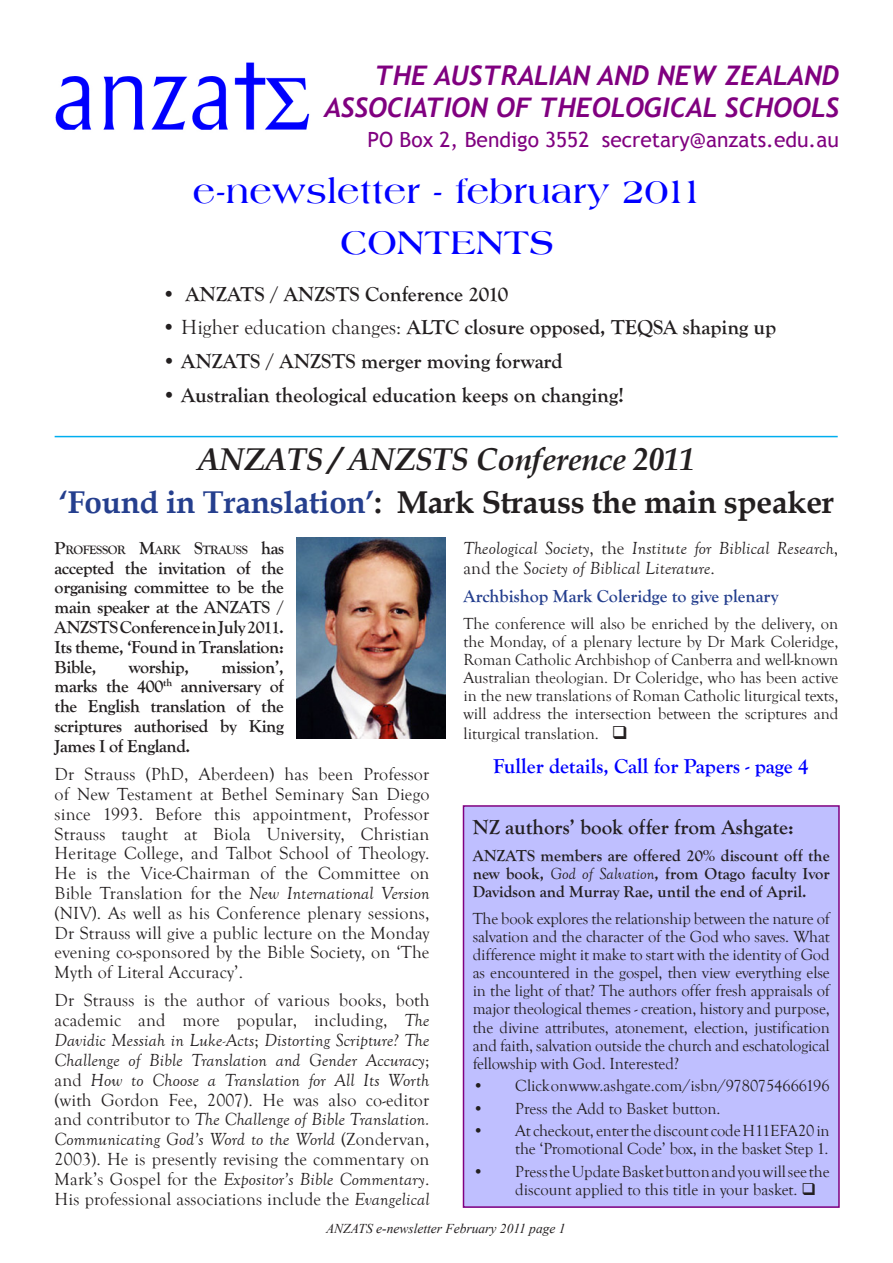
<style>
.page{position:relative;width:893px;height:1263px;background:#fff}
.page>*{position:absolute;margin:0;border:0;box-sizing:border-box;transform-origin:0 0}
.t1{font:700 36px "Americo";color:#00f}
.Subhead{font:700 31.5px "Book Antiqua";letter-spacing:-.01em;color:#231f20}
.Subhead-2{font:italic 700 31.5px "Book Antiqua";letter-spacing:-.01em;color:#231f20}
.t2{font:italic 700 27px "Trebuchet";color:#800080}
.Subhead-3{font:700 21px "Goudy Old Style T";color:#231f20}
.t3{font:21px "Trebuchet MS";color:#800080}
.Article_text{font:700 21px "Goudy Old Style T";color:#00f}
.Article_text-2{font:18px/19.8px "Goudy Old Style T";letter-spacing:.01em;color:#231f20;text-align:justify}
.Article_text-3{font:700 18px/19.8px "Goudy Old Style T";letter-spacing:-.02em;color:#231f20;text-align:justify}
.Article_text-4{font:italic 18px/19.8px "Goudy Old Style T";letter-spacing:.01em;color:#231f20}
.Subhead-4{font:700 18px "Goudy Old Style T";color:#253f8e}
.Article_text-5{font:16.5px/18.1px "Goudy Old Style T";color:#231f20;text-align:justify}
.Article_text-6{font:700 16.5px/18.1px "Goudy Old Style T";color:#231f20;text-align:justify}
.t4{font:italic 13.5px "Times New Roman";color:#231f20}
.Article_text-7{font:700 12.6px "Goudy Old Style T";letter-spacing:-.03em;color:#231f20}
.s1{font-weight:400}
.s2{color:#253f8e}
.s3{font-size:18px}
.s4{font-style:italic}
.s5{font-style:normal}
.s6{font-weight:400;font-style:italic}
</style>
<div class="page">
<img style="left:55px;top:62px;width:255px;height:68px">
<hr style="left:55px;top:436px;width:783px;height:1px;background:#00aeef">
<img style="left:297px;top:538px;width:149px;height:201px">
<div style="left:463px;top:806px;width:376px;height:401px;background:#bfbfff"></div>
<div style="left:463px;top:805px;width:377px;height:403px;border:2px solid #800080"></div>
<p class="t2" style="left:374px;top:59px;width:466px">THE AUSTRALIAN AND NEW ZEALAND</p>
<p class="t2" style="left:324px;top:91px;width:516px">ASSOCIATION OF THEOLOGICAL SCHOOLS</p>
<p class="t3" style="left:367px;top:127px;width:473px">PO Box 2, Bendigo 3552 secretary@anzats.edu.au</p>
<p class="t1" style="left:193px;top:174px;width:509px">e-newsletter - february 2011</p>
<p class="t1" style="left:340px;top:225px;width:216px">CONTENTS</p>
<p class="Subhead-3" style="left:162px;top:282px;width:348px"><span class="s1">•</span> ANZATS / ANZSTS Conference 2010</p>
<p class="Subhead-3" style="left:162px;top:316px;width:616px"><span class="s1">• Higher education changes:</span> ALTC closure opposed, TEQSA shaping up</p>
<p class="Subhead-3" style="left:162px;top:349px;width:402px"><span class="s1">•</span> ANZATS / ANZSTS merger moving forward</p>
<p class="Subhead-3" style="left:162px;top:383px;width:464px">• Australian theological education keeps on changing!</p>
<p class="Subhead-2" style="left:197px;top:438px;width:500px">ANZATS / ANZSTS Conference 2011</p>
<p class="Subhead" style="left:59px;top:481px;width:777px"><span class="s2">‘Found in Translation’</span>: Mark Strauss the main speaker</p>
<p class="Article_text-7" style="left:55px;top:543px;width:231px"><span class="s3">P</span>ROFESSOR <span class="s3">M</span>ARK <span class="s3">S</span>TRAUSS <span class="s3">has</span></p>
<p class="Article_text-3" style="left:55px;top:558px;width:231px">accepted the invitation of the organising committee to be the main speaker at the ANZATS / ANZSTS Conference in July 2011.<br>Its theme, ‘Found in Translation:<br>Bible,</p>
<p class="Article_text-3" style="left:129px;top:657px;width:62px">worship,</p>
<p class="Article_text-3" style="left:55px;top:657px;width:231px;text-indent:167px">mission’, marks the 400<sup>th</sup> anniversary of the English translation of the scriptures authorised by King James I of England.</p>
<p class="Article_text-2" style="left:55px;top:765px;width:376px">Dr Strauss (PhD, Aberdeen) has been Professor of New Testament at Bethel Seminary San Diego since 1993. Before this appointment, Professor Strauss taught at Biola University, Christian Heritage College, and Talbot School of Theology.<br>He is the Vice-Chairman of the Committee on Bible Translation for the <span class="s4">New International Version </span>(NIV). As well as his Conference plenary sessions, Dr Strauss will give a public lecture on the Monday evening co-sponsored by the Bible Society, on ‘The Myth of Literal Accuracy’.</p>
<p class="Article_text-2" style="left:55px;top:991px;width:376px">Dr Strauss is the author of various books, both academic and more popular, including, <span class="s4">The Davidic Messiah in Luke-Acts</span>; <span class="s4">Distorting Scripture? The Challenge of Bible Translation and Gender Accuracy</span>; and <span class="s4">How to Choose a Translation for All Its Worth </span>(with Gordon Fee, 2007). He was also co-editor and contributor to <span class="s4">The Challenge of Bible Translation.<br>Communicating God’s Word to the World</span> (Zondervan, 2003). He is presently revising the commentary on Mark’s Gospel for the <span class="s4">Expositor’s Bible Commentary</span>.<br>His professional associations include the <span class="s4">Evangelical</span></p>
<p class="Article_text-4" style="left:463px;top:538px;width:376px">Theological Society<span class="s5">, the</span> Institute for Biblical Research<span class="s5">, and the</span> Society of Biblical Literature<span class="s5">.</span></p>
<p class="Subhead-4" style="left:463px;top:586px;width:317px">Archbishop Mark Coleridge to give plenary</p>
<p class="Article_text-5" style="left:463px;top:614px;width:376px">The conference will also be enriched by the delivery, on the Monday, of a plenary lecture by Dr Mark Coleridge, Roman Catholic Archbishop of Canberra and well-known Australian theologian. Dr Coleridge, who has been active in the new translations of Roman Catholic liturgical texts, will address the intersection between the scriptures and</p>
<p class="Article_text-5" style="left:463px;top:725px;width:166px">liturgical translation. ❑</p>
<p class="Article_text" style="left:493px;top:754px;width:317px">Fuller details, Call for Papers - page 4</p>
<p class="Subhead-3" style="left:473px;top:815px;width:323px">NZ authors’ book offer from Ashgate:</p>
<p class="Article_text-6" style="left:473px;top:846px;width:358px">ANZATS members are offered 20% discount off the new book, <span class="s6">God of Salvation</span>, from Otago faculty Ivor Davidson and Murray Rae, until the end of April.</p>
<p class="Article_text-5" style="left:473px;top:909px;width:359px">The book explores the relationship between the nature of salvation and the character of the God who saves. What difference might it make to start with the identity of God as encountered in the gospel, then view everything else in the light of that? The authors offer fresh appraisals of major theological themes - creation, history and purpose, the divine attributes, atonement, election, justification and faith, salvation outside the church and eschatological fellowship with God. Interested?</p>
<p class="Article_text-5" style="left:473px;top:1077px;width:358px">• Clickonwww.ashgate.com/isbn/9780754666196</p>
<p class="Article_text-5" style="left:473px;top:1099px;width:249px">• Press the Add to Basket button.</p>
<p class="Article_text-5" style="left:473px;top:1122px;width:358px;text-align:right">• Atcheckout, enterthediscountcodeH11EFA20 in the ‘Promotional Code’ box, in the basket Step 1.</p>
<p class="Article_text-5" style="left:515px;top:1162px;width:316px;text-indent:-43px">• PresstheUpdateBasketbuttonandyouwillseethe discount applied to this title in your basket. ❑</p>
<p class="t4" style="left:326px;top:1220px;width:241px">ANZATS e-newsletter February 2011 page 1</p>
</div>
